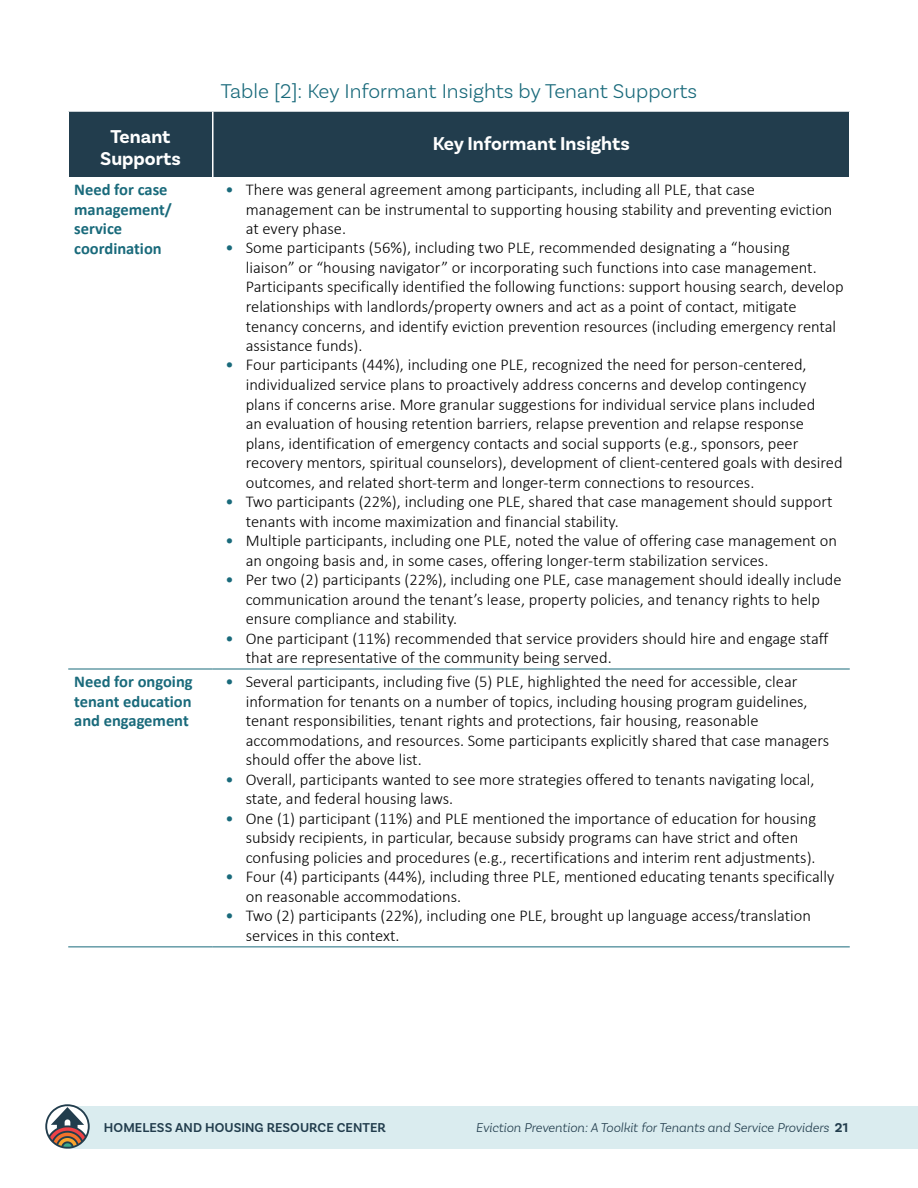
<style>
.page{position:relative;width:918px;height:1188px;background:#fff}
.page>*{position:absolute;margin:0;border:0;box-sizing:border-box;transform-origin:0 0}
.t1{font:300 21px "Basic Sans";color:#196a7b}
.t2{font:700 19.5px/22.5px "Basic Sans";color:#fff;text-align:center}
.t3{font:300 16.5px/19.5px "Calibri";color:#000}
.t4{font:700 16.5px/19.5px "Calibri";color:#196a7b}
.t5{font:italic 300 13.5px "Basic Sans";color:#223d4d}
.t6{font:600 13.5px "Basic Sans";letter-spacing:.005em;color:#223d4d}
.s1{font-weight:400;color:#196a7b}
.s2{font-weight:700;font-style:normal}
</style>
<div class="page">
<div style="left:69px;top:112px;width:780px;height:65px;background:#223d4d"></div>
<div style="left:66px;top:1106px;width:852px;height:43px;background:#daecef"></div>
<svg style="left:45px;top:1104px;width:45px;height:45px"></svg>
<hr style="left:212px;top:112px;width:2px;height:65px;background:#fff">
<hr style="left:68px;top:946px;width:145px;height:1px;background:#196a7b">
<hr style="left:213px;top:946px;width:637px;height:1px;background:#196a7b">
<hr style="left:68px;top:669px;width:145px;height:1px;background:#196a7b">
<hr style="left:213px;top:669px;width:637px;height:1px;background:#196a7b">
<p class="t1" style="left:221px;top:79px;width:478px">Table [2]: Key Informant Insights by Tenant Supports</p>
<p class="t2" style="left:100px;top:125px;width:82px">Tenant<br>Supports</p>
<p class="t2" style="left:433px;top:132px;width:199px">Key Informant Insights</p>
<p class="t4" style="left:74px;top:180px;width:99px">Need for case management/ service coordination</p>
<p class="t3" style="left:246px;top:180px;width:588px;text-indent:-20px"><span class="s1">•</span> There was general agreement among participants, including all PLE, that case management can be instrumental to supporting housing stability and preventing eviction at every phase.</p>
<p class="t3" style="left:246px;top:238px;width:600px;text-indent:-20px"><span class="s1">•</span> Some participants (56%), including two PLE, recommended designating a “housing<br>liaison” or “housing navigator” or incorporating such functions into case management.<br>Participants specifically identified the following functions: support housing search, develop relationships with landlords/property owners and act as a point of contact, mitigate tenancy concerns, and identify eviction prevention resources (including emergency rental assistance funds).</p>
<p class="t3" style="left:246px;top:355px;width:598px;text-indent:-20px"><span class="s1">•</span> Four participants (44%), including one PLE, recognized the need for person-centered, individualized service plans to proactively address concerns and develop contingency plans if concerns arise. More granular suggestions for individual service plans included<br>an evaluation of housing retention barriers, relapse prevention and relapse response plans, identification of emergency contacts and social supports (e.g., sponsors, peer recovery mentors, spiritual counselors), development of client-centered goals with desired outcomes, and related short-term and longer-term connections to resources.</p>
<p class="t3" style="left:246px;top:492px;width:588px;text-indent:-20px"><span class="s1">•</span> Two participants (22%), including one PLE, shared that case management should support tenants with income maximization and financial stability.</p>
<p class="t3" style="left:246px;top:531px;width:593px;text-indent:-20px"><span class="s1">•</span> Multiple participants, including one PLE, noted the value of offering case management on an ongoing basis and, in some cases, offering longer-term stabilization services.</p>
<p class="t3" style="left:246px;top:570px;width:597px;text-indent:-20px"><span class="s1">•</span> Per two (2) participants (22%), including one PLE, case management should ideally include communication around the tenant’s lease, property policies, and tenancy rights to help ensure compliance and stability.</p>
<p class="t3" style="left:246px;top:628px;width:584px;text-indent:-20px"><span class="s1">•</span> One participant (11%) recommended that service providers should hire and engage staff that are representative of the community being served.</p>
<p class="t4" style="left:74px;top:672px;width:120px;text-align:justify">Need for ongoing tenant education and engagement</p>
<p class="t3" style="left:246px;top:672px;width:585px;text-indent:-20px"><span class="s1">•</span> Several participants, including five (5) PLE, highlighted the need for accessible, clear information for tenants on a number of topics, including housing program guidelines, tenant responsibilities, tenant rights and protections, fair housing, reasonable accommodations, and resources. Some participants explicitly shared that case managers should offer the above list.</p>
<p class="t3" style="left:246px;top:769px;width:570px;text-indent:-20px"><span class="s1">•</span> Overall, participants wanted to see more strategies offered to tenants navigating local, state, and federal housing laws.</p>
<p class="t3" style="left:246px;top:808px;width:572px;text-indent:-20px"><span class="s1">•</span> One (1) participant (11%) and PLE mentioned the importance of education for housing subsidy recipients, in particular, because subsidy programs can have strict and often confusing policies and procedures (e.g., recertifications and interim rent adjustments).</p>
<p class="t3" style="left:246px;top:867px;width:590px;text-indent:-20px"><span class="s1">•</span> Four (4) participants (44%), including three PLE, mentioned educating tenants specifically on reasonable accommodations.</p>
<p class="t3" style="left:246px;top:906px;width:567px;text-indent:-20px"><span class="s1">•</span> Two (2) participants (22%), including one PLE, brought up language access/translation services in this context.</p>
<p class="t6" style="left:104px;top:1119px;width:283px">HOMELESS AND HOUSING RESOURCE CENTER</p>
<p class="t5" style="left:476px;top:1119px;width:374px">Eviction Prevention: A Toolkit for Tenants and Service Providers <span class="s2">21</span></p>
</div>
